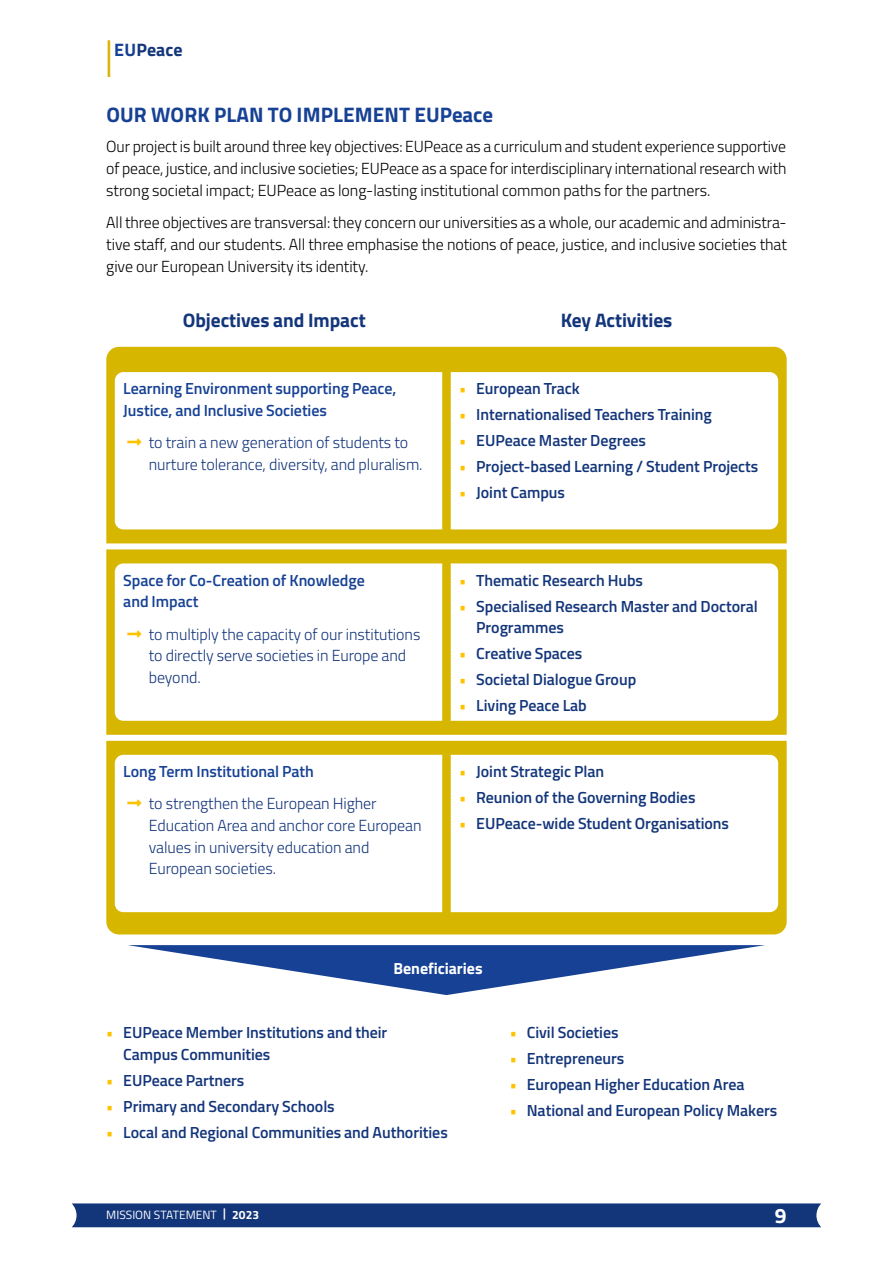
<style>
.page{position:relative;width:893px;height:1263px;background:#fff}
.page>*{position:absolute;margin:0;border:0;box-sizing:border-box;transform-origin:0 0}
.t1{font:700 54px "Titillium";color:#d7b600;scale:.33 1}
.t2{font:700 21px "Titillium";letter-spacing:.005em;color:#164194}
.t3{font:700 21px "Titillium";color:#fff}
.t4{font:700 19.5px "Titillium";letter-spacing:-.005em;color:#13357a}
.t5{font:700 18px "Titillium";letter-spacing:.01em;color:#13357a}
.t6{font:600 16.05px/21.8px "Titillium";letter-spacing:-.005em;color:#13357a}
.t7{font:300 16.05px/21.8px "Titillium";letter-spacing:-.005em;color:#000;text-align:justify}
.t8{font:300 16.05px/21.8px "Titillium";letter-spacing:-.005em;color:#13357a}
.t9{font:600 16.05px/21.8px "Titillium";letter-spacing:-.005em;color:#164194}
.t10{font:700 16.05px "Titillium";letter-spacing:-.005em;color:#fff}
.t11{font:12px "Titillium";color:#fff}
.t12{font:700 12px "Titillium";color:#fff}
.s1{color:#164194}
.s2{color:#fdc300}
.s3{font-weight:700;color:#fdc300}
.s4{font-family:"Arial"}
</style>
<div class="page">
<div style="left:106px;top:347px;width:681px;height:587px;background:#d7b600;border-radius:13px"></div>
<svg style="left:128px;top:945px;width:637px;height:50px"></svg>
<div style="left:115px;top:372px;width:327px;height:157px;background:#fff"></div>
<div style="left:451px;top:372px;width:327px;height:157px;background:#fff"></div>
<div style="left:115px;top:563px;width:327px;height:158px;background:#fff"></div>
<div style="left:451px;top:563px;width:327px;height:158px;background:#fff"></div>
<div style="left:115px;top:755px;width:327px;height:157px;background:#fff"></div>
<div style="left:451px;top:755px;width:327px;height:157px;background:#fff"></div>
<div style="left:85px;top:543px;width:729px;height:6px;background:#fff"></div>
<div style="left:85px;top:735px;width:729px;height:6px;background:#fff"></div>
<div style="left:72px;top:1203px;width:749px;height:24px;background:#13357a"></div>
<svg style="left:128px;top:438px;width:14px;height:8px"></svg>
<svg style="left:128px;top:630px;width:14px;height:7px"></svg>
<svg style="left:128px;top:799px;width:14px;height:8px"></svg>
<h1 class="t1" style="left:106px;top:17px;width:17px">I</h1>
<p class="t5" style="left:114px;top:36px;width:70px"><span class="s1">EU</span>Peace</p>
<h2 class="t2" style="left:106px;top:99px;width:388px">OUR WORK PLAN TO IMPLEMENT EUPeace</h2>
<p class="t7" style="left:106px;top:135px;width:682px">Our project is built around three key objectives: EUPeace as a curriculum and student experience supportive of peace, justice, and inclusive societies; EUPeace as a space for interdisciplinary international research with strong societal impact; EUPeace as long-lasting institutional common paths for the partners.</p>
<p class="t7" style="left:106px;top:211px;width:682px">All three objectives are transversal: they concern our universities as a whole, our academic and administra&shy;tive staff, and our students. All three emphasise the notions of peace, justice, and inclusive societies that give our European University its identity.</p>
<p class="t4" style="left:183px;top:305px;width:184px">Objectives and Impact</p>
<p class="t4" style="left:561px;top:305px;width:113px">Key Activities</p>
<p class="t9" style="left:123px;top:377px;width:275px">Learning Environment supporting Peace,<br>Justice, and Inclusive Societies</p>
<p class="t8" style="left:149px;top:431px;width:275px;text-indent:-21px"><span class="s2">□■□●▼▼</span> to train a new generation of students to nurture tolerance, diversity, and pluralism.</p>
<p class="t9" style="left:123px;top:568px;width:243px">Space for Co-Creation of Knowledge and Impact</p>
<p class="t8" style="left:149px;top:622px;width:273px;text-indent:-21px"><span class="s2">□■□●▼▼</span> to multiply the capacity of our institutions to directly serve societies in Europe and beyond.</p>
<p class="t9" style="left:123px;top:759px;width:192px">Long Term Institutional Path</p>
<p class="t8" style="left:149px;top:792px;width:274px;text-indent:-21px"><span class="s2">□■□●▼▼</span> to strengthen the European Higher Education Area and anchor core European values in university education and European societies.</p>
<p class="t6" style="left:459px;top:377px;width:122px"><span class="s3">•</span> European Track</p>
<p class="t6" style="left:459px;top:403px;width:254px"><span class="s3">•</span> Internationalised Teachers Training</p>
<p class="t6" style="left:459px;top:429px;width:188px"><span class="s3">•</span> EUPeace Master Degrees</p>
<p class="t6" style="left:459px;top:455px;width:301px"><span class="s3">•</span> Project-based Learning / Student Projects</p>
<p class="t6" style="left:459px;top:481px;width:107px"><span class="s3">•</span> Joint Campus</p>
<p class="t6" style="left:459px;top:568px;width:185px"><span class="s3">•</span> Thematic Research Hubs</p>
<p class="t6" style="left:476px;top:594px;width:283px;text-indent:-17px"><span class="s3">•</span> Specialised Research Master and Doctoral<br>Programmes</p>
<p class="t6" style="left:459px;top:642px;width:125px"><span class="s3">•</span> Creative Spaces</p>
<p class="t6" style="left:459px;top:668px;width:178px"><span class="s3">•</span> Societal Dialogue Group</p>
<p class="t6" style="left:459px;top:694px;width:129px"><span class="s3">•</span> Living Peace Lab</p>
<p class="t6" style="left:459px;top:759px;width:147px"><span class="s3">•</span> Joint Strategic Plan</p>
<p class="t6" style="left:459px;top:785px;width:238px"><span class="s3">•</span> Reunion of the Governing Bodies</p>
<p class="t6" style="left:459px;top:811px;width:271px"><span class="s3">•</span> EUPeace-wide Student Organisations</p>
<p class="t10" style="left:393px;top:956px;width:91px">Beneficiaries</p>
<p class="t6" style="left:123px;top:1021px;width:265px;text-indent:-17px"><span class="s3">•</span> EUPeace Member Institutions and their<br>Campus Communities</p>
<p class="t6" style="left:106px;top:1068px;width:140px"><span class="s3">•</span> EUPeace Partners</p>
<p class="t6" style="left:106px;top:1094px;width:230px"><span class="s3">•</span> Primary and Secondary Schools</p>
<p class="t6" style="left:106px;top:1120px;width:343px"><span class="s3">•</span> Local and Regional Communities and Authorities</p>
<p class="t6" style="left:510px;top:1021px;width:110px"><span class="s3">•</span> Civil Societies</p>
<p class="t6" style="left:510px;top:1047px;width:116px"><span class="s3">•</span> Entrepreneurs</p>
<p class="t6" style="left:510px;top:1073px;width:236px"><span class="s3">•</span> European Higher Education Area</p>
<p class="t6" style="left:510px;top:1099px;width:269px"><span class="s3">•</span> National and European Policy Makers</p>
<p class="t12" style="left:223px;top:1205px;width:38px"><span class="s4">|</span> 2023</p>
<p class="t11" style="left:106px;top:1206px;width:112px">MISSION STATEMENT</p>
<h2 class="t3" style="left:775px;top:1200px;width:13px">9</h2>
</div>
